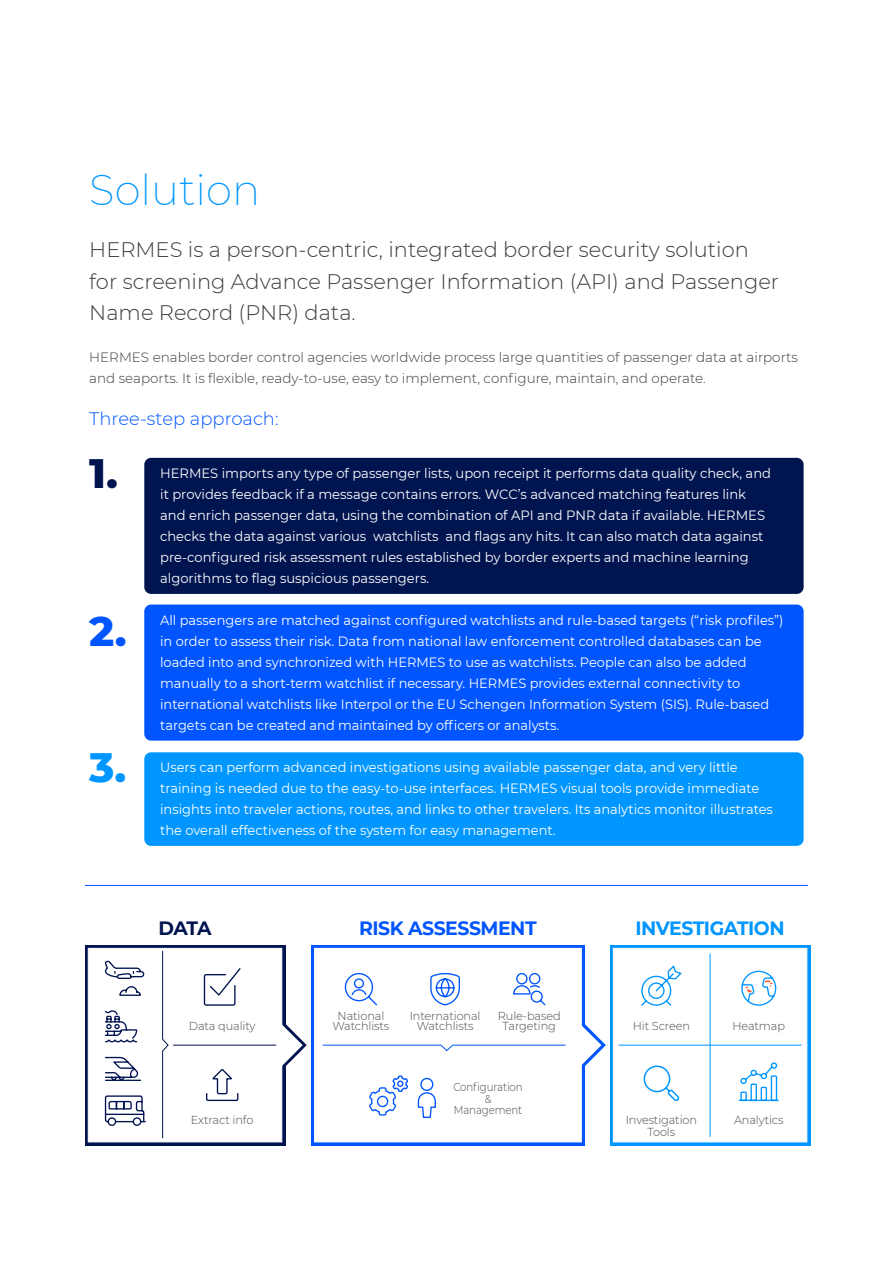
<style>
.page{position:relative;width:893px;height:1263px;background:#fff}
.page>*{position:absolute;margin:0;border:0;box-sizing:border-box;transform-origin:0 0}
.t1{font:200 42px "Montserrat";color:#0096ff}
.t2{font:800 42px "Montserrat";color:#001450}
.t3{font:800 42px "Montserrat";color:#05f}
.t4{font:800 42px "Montserrat";color:#0096ff}
.t5{font:300 21px/31.5px "Montserrat";color:#3c3c3b}
.t6{font:700 19.2px "Montserrat";letter-spacing:-.025em;color:#05f}
.t7{font:700 19.2px "Montserrat";letter-spacing:-.025em;color:#0096ff}
.t8{font:700 19.2px "Montserrat";color:#001450}
.t9{font:300 18px "Montserrat";color:#05f}
.t10{font:13.5px/21px "Montserrat";color:#fff;scale:.96 1}
.t11{font:13.5px/21px "Montserrat";color:#fff}
.t12{font:300 13.5px/21px "Montserrat";color:#3c3c3b}
.t13{font:300 11.55px/10.2px "Montserrat";letter-spacing:-.01em;color:#4a4a49;text-align:center}
.t14{font:300 11.55px/12.6px "Montserrat";letter-spacing:-.01em;color:#4a4a49;text-align:center;scale:.88 1}
</style>
<div class="page">
<hr style="left:85px;top:885px;width:723px;height:1px;background:#05f">
<svg style="left:311px;top:945px;width:274px;height:200px;background:#0e5eff"></svg>
<svg style="left:610px;top:945px;width:200px;height:200px;background:#179fff"></svg>
<div style="left:613px;top:948px;width:194px;height:194px;background:#fff;border:1px solid #fff"></div>
<div style="left:314px;top:948px;width:268px;height:194px;background:#fff;border:1px solid #fff"></div>
<svg style="left:85px;top:945px;width:200px;height:200px;background:#17295f"></svg>
<div style="left:88px;top:948px;width:194px;height:194px;background:#fff;border:1px solid #fff"></div>
<svg style="left:162px;top:950px;width:7px;height:189px"></svg>
<svg style="left:262px;top:1023px;width:45px;height:44px"></svg>
<svg style="left:322px;top:1023px;width:284px;height:44px"></svg>
<hr style="left:173px;top:1045px;width:103px;height:1px;background:#001450">
<hr style="left:618px;top:1045px;width:184px;height:1px;background:#0096ff">
<hr style="left:710px;top:953px;width:1px;height:184px;background:#0096ff">
<svg style="left:105px;top:1056px;width:36px;height:25px"></svg>
<svg style="left:104px;top:960px;width:41px;height:83px"></svg>
<svg style="left:203px;top:968px;width:38px;height:38px"></svg>
<svg style="left:513px;top:973px;width:33px;height:33px"></svg>
<svg style="left:344px;top:973px;width:34px;height:33px"></svg>
<svg style="left:430px;top:973px;width:30px;height:33px"></svg>
<svg style="left:206px;top:1069px;width:33px;height:33px"></svg>
<svg style="left:641px;top:965px;width:41px;height:41px"></svg>
<svg style="left:738px;top:1062px;width:41px;height:40px"></svg>
<svg style="left:643px;top:1065px;width:36px;height:36px"></svg>
<svg style="left:369px;top:1075px;width:40px;height:41px"></svg>
<svg style="left:417px;top:1077px;width:19px;height:41px"></svg>
<svg style="left:741px;top:970px;width:36px;height:36px"></svg>
<svg style="left:104px;top:1095px;width:42px;height:31px"></svg>
<div style="left:144px;top:458px;width:660px;height:136px;background:#001450;border-radius:7px"></div>
<div style="left:144px;top:604px;width:660px;height:137px;background:#05f;border-radius:7px"></div>
<div style="left:144px;top:752px;width:660px;height:94px;background:#0096ff;border-radius:7px"></div>
<h1 class="t1" style="left:89px;top:162px;width:172px">Solution</h1>
<h2 class="t5" style="left:89px;top:233px;width:691px">HERMES is a person-centric, integrated border security solution for screening Advance Passenger Information (API) and Passenger<br>Name Record (PNR) data.</h2>
<p class="t12" style="left:89px;top:347px;width:710px">HERMES enables border control agencies worldwide process large quantities of passenger data at airports and seaports. It is flexible, ready-to-use, easy to implement, configure, maintain, and operate.</p>
<h3 class="t9" style="left:89px;top:407px;width:191px">Three-step approach:</h3>
<p class="t11" style="left:160px;top:462px;width:612px">HERMES imports any type of passenger lists, upon receipt it performs data quality check, and it provides feedback if a message contains errors. WCC’s advanced matching features link and enrich passenger data, using the combination of API and PNR data if available. HERMES checks the data against various watchlists and flags any hits. It can also match data against pre-configured risk assessment rules established by border experts and machine learning algorithms to flag suspicious passengers.</p>
<p class="t10" style="left:160px;top:609px;width:651px">All passengers are matched against configured watchlists and rule-based targets (“risk profiles”) in order to assess their risk. Data from national law enforcement controlled databases can be loaded into and synchronized with HERMES to use as watchlists. People can also be added manually to a short-term watchlist if necessary. HERMES provides external connectivity to international watchlists like Interpol or the EU Schengen Information System (SIS). Rule-based targets can be created and maintained by officers or analysts.</p>
<p class="t10" style="left:160px;top:756px;width:640px">Users can perform advanced investigations using available passenger data, and very little training is needed due to the easy-to-use interfaces. HERMES visual tools provide immediate insights into traveler actions, routes, and links to other travelers. Its analytics monitor illustrates the overall effectiveness of the system for easy management.</p>
<h1 class="t2" style="left:89px;top:443px;width:30px">1.</h1>
<h1 class="t3" style="left:89px;top:600px;width:39px">2.</h1>
<h1 class="t4" style="left:89px;top:737px;width:39px">3.</h1>
<h3 class="t8" style="left:158px;top:914px;width:55px">DATA</h3>
<h3 class="t6" style="left:359px;top:914px;width:179px">RISK ASSESSMENT</h3>
<p class="t13" style="left:189px;top:1020px;width:68px">Data quality</p>
<p class="t13" style="left:191px;top:1114px;width:64px">Extract info</p>
<p class="t13" style="left:333px;top:1010px;width:58px">National<br>Watchlists</p>
<p class="t13" style="left:410px;top:1010px;width:72px">International<br>Watchlists</p>
<p class="t13" style="left:498px;top:1010px;width:64px">Rule-based<br>Targeting</p>
<p class="t14" style="left:453px;top:1080px;width:80px">Configuration &amp;</p>
<p class="t14" style="left:454px;top:1103px;width:79px">Management</p>
<h3 class="t7" style="left:635px;top:914px;width:151px">INVESTIGATION</h3>
<p class="t13" style="left:633px;top:1020px;width:59px">Hit Screen</p>
<p class="t13" style="left:626px;top:1114px;width:73px;line-height:11.6px">Investigation<br>Tools</p>
<p class="t13" style="left:732px;top:1020px;width:54px">Heatmap</p>
<p class="t13" style="left:734px;top:1114px;width:51px">Analytics</p>
</div>
